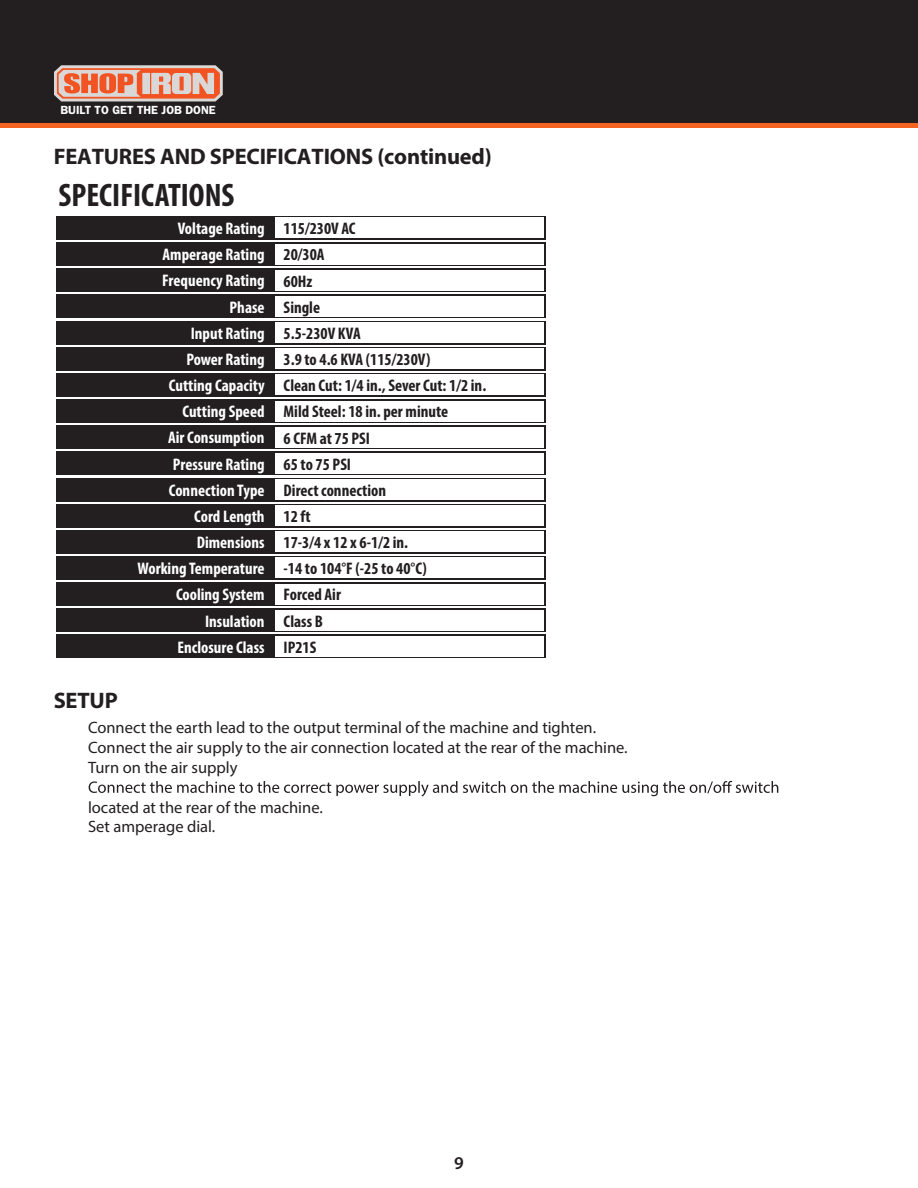
<style>
.page{position:relative;width:918px;height:1188px;background:#fff}
.page>*{position:absolute;margin:0;border:0;box-sizing:border-box;transform-origin:0 0}
.t1{font:700 condensed 32.7px "Myriad Pro";color:#231f20}
.t2{font:700 22.5px "Myriad Pro";letter-spacing:-.01em;color:#231f20}
.t3{font:600 18px "Myriad Pro";color:#231f20}
.t4{font:700 condensed 16.8px/26.1px "Myriad Pro";color:#fff;text-align:right}
.t5{font:700 condensed 16.8px/26.1px "Myriad Pro";color:#231f20}
.t6{font:16.5px/19.8px "Myriad Pro";color:#231f20}
.t7{font:600 11.85px "Franklin Gothic";color:#fff}
</style>
<div class="page">
<div style="left:0;top:0;width:918px;height:128px;background:#231f20"></div>
<div style="left:0;top:123px;width:918px;height:5px;background:#f36421"></div>
<svg style="left:54px;top:65px;width:169px;height:36px;background:#de9a85"></svg>
<svg style="left:89px;top:781px;width:689px;height:15px"></svg>
<div style="left:56px;top:216px;width:489px;height:24px;background:#231f20"></div>
<div style="left:275px;top:218px;width:269px;height:20px;background:#fff"></div>
<div style="left:56px;top:242px;width:489px;height:24px;background:#231f20"></div>
<div style="left:275px;top:244px;width:269px;height:20px;background:#fff"></div>
<div style="left:56px;top:268px;width:489px;height:24px;background:#231f20"></div>
<div style="left:275px;top:270px;width:269px;height:21px;background:#fff"></div>
<div style="left:56px;top:295px;width:489px;height:23px;background:#231f20"></div>
<div style="left:275px;top:296px;width:269px;height:21px;background:#fff"></div>
<div style="left:56px;top:321px;width:489px;height:23px;background:#231f20"></div>
<div style="left:275px;top:322px;width:269px;height:21px;background:#fff"></div>
<div style="left:56px;top:347px;width:489px;height:24px;background:#231f20"></div>
<div style="left:275px;top:348px;width:269px;height:21px;background:#fff"></div>
<div style="left:56px;top:373px;width:489px;height:24px;background:#231f20"></div>
<div style="left:275px;top:375px;width:269px;height:20px;background:#fff"></div>
<div style="left:56px;top:399px;width:489px;height:24px;background:#231f20"></div>
<div style="left:275px;top:401px;width:269px;height:20px;background:#fff"></div>
<div style="left:56px;top:425px;width:489px;height:24px;background:#231f20"></div>
<div style="left:275px;top:427px;width:269px;height:20px;background:#fff"></div>
<div style="left:56px;top:452px;width:489px;height:23px;background:#231f20"></div>
<div style="left:275px;top:453px;width:269px;height:21px;background:#fff"></div>
<div style="left:56px;top:478px;width:489px;height:23px;background:#231f20"></div>
<div style="left:275px;top:479px;width:269px;height:21px;background:#fff"></div>
<div style="left:56px;top:504px;width:489px;height:23px;background:#231f20"></div>
<div style="left:275px;top:505px;width:269px;height:21px;background:#fff"></div>
<div style="left:56px;top:530px;width:489px;height:24px;background:#231f20"></div>
<div style="left:275px;top:532px;width:269px;height:20px;background:#fff"></div>
<div style="left:56px;top:556px;width:489px;height:24px;background:#231f20"></div>
<div style="left:275px;top:558px;width:269px;height:20px;background:#fff"></div>
<div style="left:56px;top:582px;width:489px;height:24px;background:#231f20"></div>
<div style="left:275px;top:584px;width:269px;height:20px;background:#fff"></div>
<div style="left:56px;top:608px;width:489px;height:24px;background:#231f20"></div>
<div style="left:275px;top:610px;width:269px;height:21px;background:#fff"></div>
<div style="left:56px;top:635px;width:489px;height:23px;background:#231f20"></div>
<div style="left:275px;top:636px;width:269px;height:21px;background:#fff"></div>
<p class="t7" style="left:60px;top:103px;width:157px">BUILT TO GET THE JOB DONE</p>
<h2 class="t2" style="left:54px;top:142px;width:440px">FEATURES AND SPECIFICATIONS (continued)</h2>
<h1 class="t1" style="left:59px;top:175px;width:177px">SPECIFICATIONS</h1>
<p class="t4" style="left:138px;top:215px;width:129px">Voltage Rating<br>Amperage Rating<br>Frequency Rating<br>Phase<br>Input Rating<br>Power Rating<br>Cutting Capacity<br>Cutting Speed<br>Air Consumption<br>Pressure Rating<br>Connection Type<br>Cord Length<br>Dimensions<br>Working Temperature<br>Cooling System<br>Insulation<br>Enclosure Class</p>
<p class="t5" style="left:284px;top:215px;width:204px">115/230V AC<br>20/30A<br>60Hz<br>Single<br>5.5-230V KVA<br>3.9 to 4.6 KVA (115/230V)<br>Clean Cut: 1/4 in., Sever Cut: 1/2 in.<br>Mild Steel: 18 in. per minute<br>6 CFM at 75 PSI<br>65 to 75 PSI<br>Direct connection<br>12 ft<br>17-3/4 x 12 x 6-1/2 in.<br>-14 to 104°F (-25 to 40°C)<br>Forced Air<br>Class B<br>IP21S</p>
<h2 class="t2" style="left:54px;top:686px;width:66px">SETUP</h2>
<p class="t6" style="left:88px;top:718px;width:541px">Connect the earth lead to the output terminal of the machine and tighten.<br>Connect the air supply to the air connection located at the rear of the machine.<br>Turn on the air supply</p>
<p class="t6" style="left:88px;top:797px;width:236px">located at the rear of the machine.<br>Set amperage dial.</p>
<p class="t3" style="left:454px;top:1151px;width:11px">9</p>
</div>
